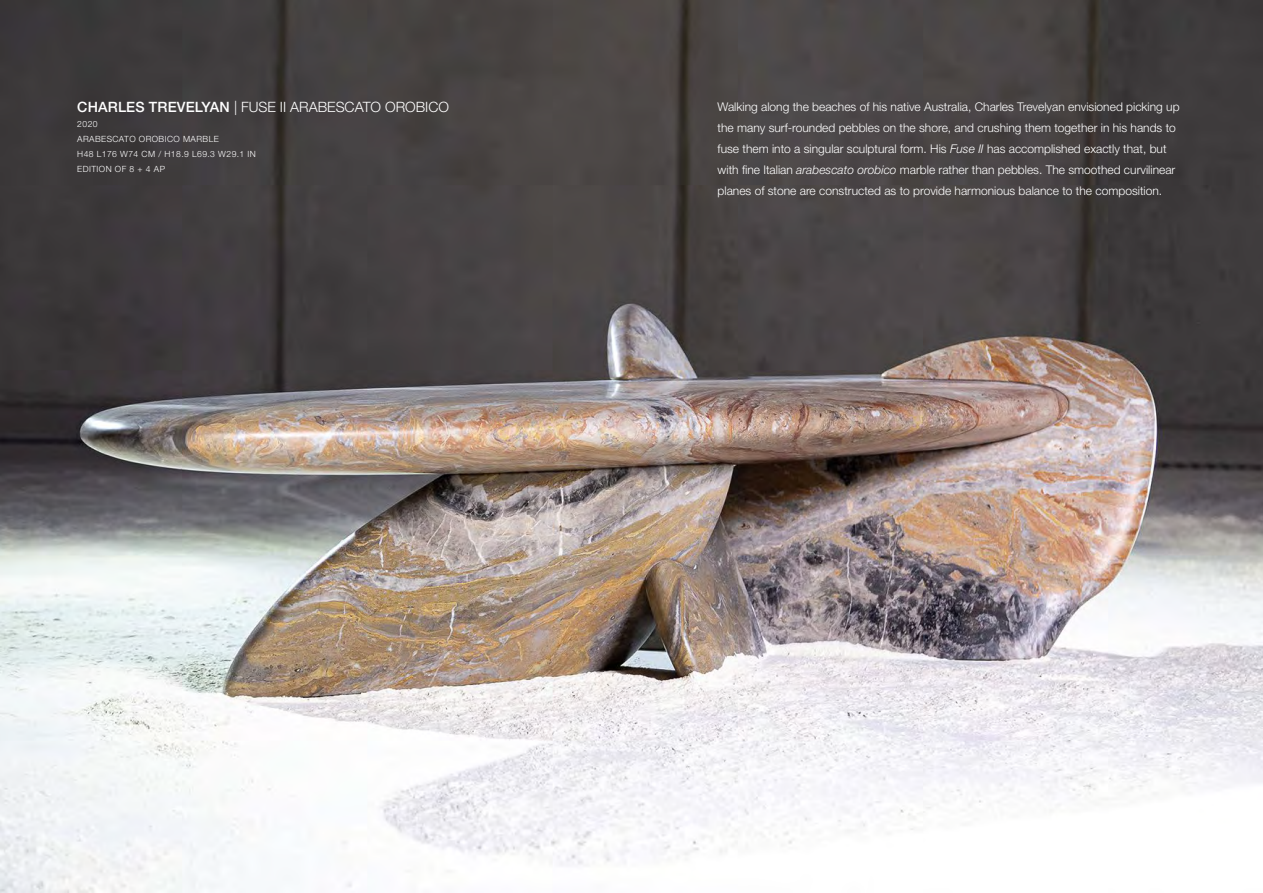
<style>
.page{position:relative;width:1263px;height:893px;background:#fff}
.page>*{position:absolute;margin:0;border:0;box-sizing:border-box;transform-origin:0 0}
.t1{font:300 14.25px "Helvetica Neue LT Std";color:#fff}
.t2{font:300 12px/21px "Helvetica Neue LT Std";color:#fff}
.t3{font:300 8.55px/15px "Helvetica Neue LT Std";letter-spacing:.05em;color:#fff}
.s1{font-weight:500}
.s2{font-style:italic}
</style>
<div class="page">
<img style="left:0;top:0;width:1263px;height:893px">
<p class="t1" style="left:77px;top:98px;width:373px"><span class="s1">CHARLES TREVELYAN</span> | FUSE II ARABESCATO OROBICO</p>
<p class="t3" style="left:77px;top:117px;width:180px">2020<br>ARABESCATO OROBICO MARBLE<br>H48 L176 W74 CM / H18.9 L69.3 W29.1 IN<br>EDITION OF 8 + 4 AP</p>
<p class="t2" style="left:718px;top:96px;width:463px">Walking along the beaches of his native Australia, Charles Trevelyan envisioned picking up the many surf-rounded pebbles on the shore, and crushing them together in his hands to fuse them into a singular sculptural form. His <span class="s2">Fuse II</span> has accomplished exactly that, but with fine Italian <span class="s2">arabescato orobico</span> marble rather than pebbles. The smoothed curvilinear planes of stone are constructed as to provide harmonious balance to the composition.</p>
</div>
